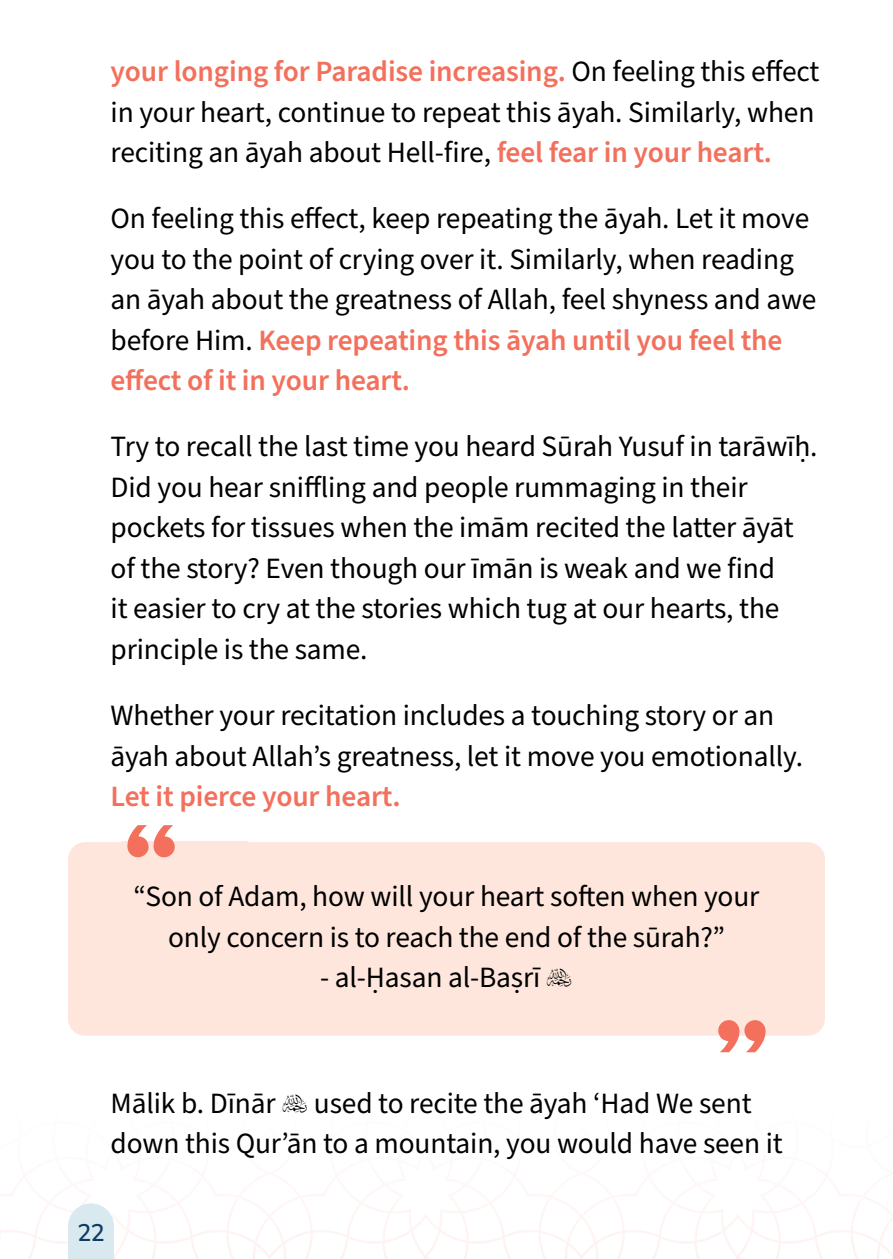
<style>
.page{position:relative;width:893px;height:1259px;background:#fff}
.page>*{position:absolute;margin:0;border:0;box-sizing:border-box;transform-origin:0 0}
.t1{font:29.4px/40.5px "Source Sans Pro";letter-spacing:-.005em;color:#000}
.t2{font:600 29.4px "Source Sans Pro";letter-spacing:-.005em;color:#f3705c}
.t3{font:200 24px "Mulish";color:#0f3c63;scale:.96 1}
.s1{font-weight:600;color:#f3705c}
</style>
<div class="page">
<svg style="left:0;top:1212px;width:892px;height:47px"></svg>
<svg style="left:68px;top:1203px;width:46px;height:56px"></svg>
<div style="left:68px;top:842px;width:757px;height:193px;background:#fee6dd;border-radius:17px"></div>
<svg style="left:121px;top:825px;width:126px;height:33px"></svg>
<svg style="left:626px;top:1020px;width:146px;height:32px"></svg>
<p class="t1" style="left:111px;top:52px;width:710px"><span class="s1">your longing for Paradise increasing.</span> On feeling this effect in your heart, continue to repeat this āyah. Similarly, when reciting an āyah about Hell-fire, <span class="s1">feel fear in your heart.</span></p>
<p class="t1" style="left:111px;top:199px;width:707px">On feeling this effect, keep repeating the āyah. Let it move you to the point of crying over it. Similarly, when reading an āyah about the greatness of Allah, feel shyness and awe before Him. <span class="s1">Keep repeating this āyah until you feel the effect of it in your heart.</span></p>
<p class="t1" style="left:111px;top:427px;width:708px">Try to recall the last time you heard Sūrah Yusuf in tarāwīḥ.<br>Did you hear sniffling and people rummaging in their pockets for tissues when the imām recited the latter āyāt of the story? Even though our īmān is weak and we find<br>it easier to cry at the stories which tug at our hearts, the principle is the same.</p>
<p class="t1" style="left:111px;top:696px;width:694px">Whether your recitation includes a touching story or an āyah about Allah’s greatness, let it move you emotionally.</p>
<p class="t2" style="left:111px;top:776px;width:291px">Let it pierce your heart.</p>
<p class="t1" style="left:133px;top:877px;width:627px;text-align:center">“Son of Ādam, how will your heart soften when your only concern is to reach the end of the sūrah?”</p>
<p class="t1" style="left:320px;top:958px;width:222px">- al-Ḥasan al-Baṣrī</p>
<p class="t1" style="left:111px;top:1083px;width:674px;text-indent:203px">used to recite the āyah ‘Had We sent down this Qur’ān to a mountain, you would have seen it</p>
<p class="t1" style="left:111px;top:1083px;width:167px">Mālik b. Dīnār</p>
<p class="t3" style="left:77px;top:1215px;width:30px">22</p>
</div>
